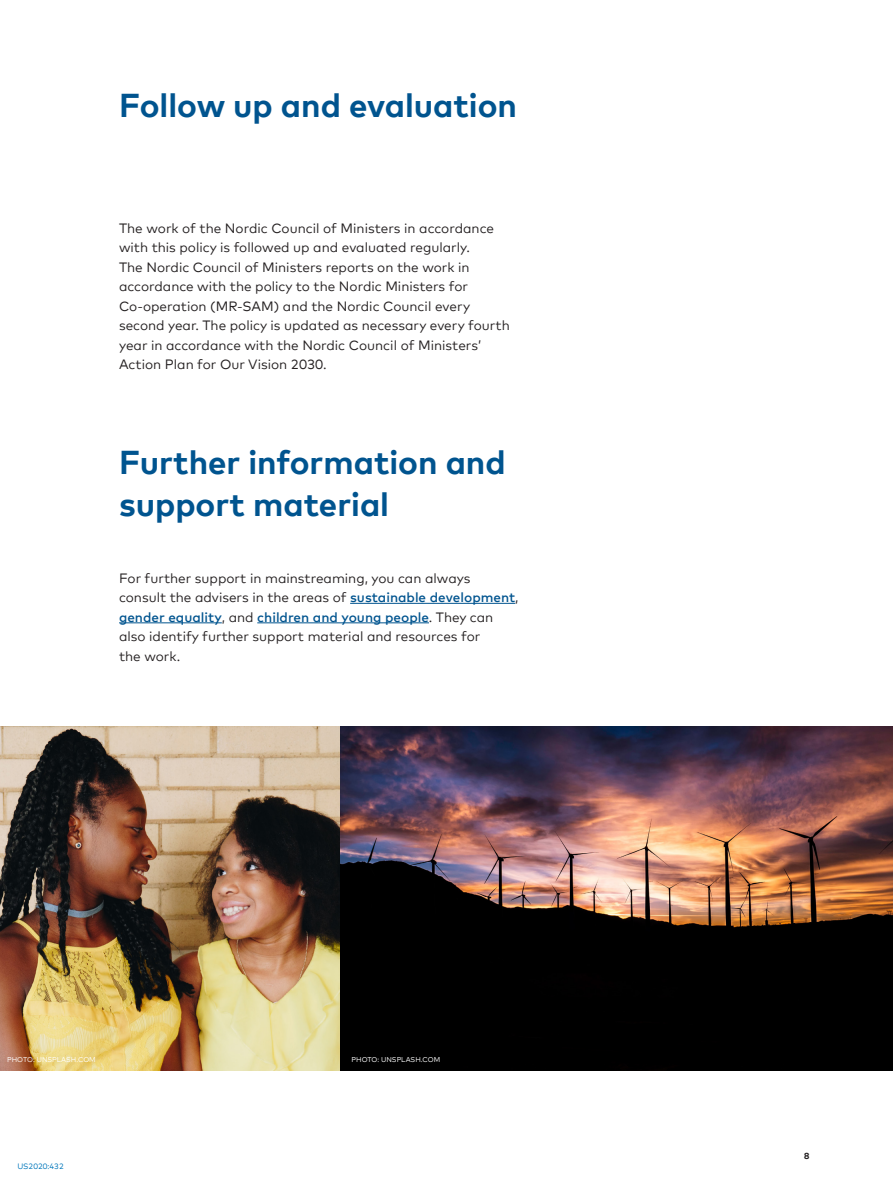
<style>
.page{position:relative;width:893px;height:1191px;background:#fff}
.page>*{position:absolute;margin:0;border:0;box-sizing:border-box;transform-origin:0 0}
.Regular___Punkt_22_2{font:700 33px/42px "Mark Offc Pro";color:#00548f}
.Regular___Punkt_9_13{font:13.5px/19.5px "Mark Offc Pro";color:#231f20}
.t1{font:700 8.7px "Mark Offc Pro";color:#231f20}
.Regular___Punkt_10_1{font:7.8px "Mark Offc Pro";color:#07b}
.Regular___Punkt_10_1-2{font:7.05px "Mark Offc Pro";color:#fff}
.s1{font-weight:500;color:#00548f}
</style>
<div class="page">
<hr style="left:350px;top:603px;width:165px;height:1px;background:#00548f">
<hr style="left:119px;top:622px;width:103px;height:1px;background:#00548f">
<hr style="left:257px;top:622px;width:172px;height:1px;background:#00548f">
<img style="left:0;top:726px;width:340px;height:344px">
<img style="left:340px;top:726px;width:553px;height:344px">
<p class="Regular___Punkt_22_2" style="left:119px;top:82px;width:399px">Follow up and evaluation</p>
<p class="Regular___Punkt_9_13" style="left:119px;top:217px;width:392px">The work of the Nordic Council of Ministers in accordance with this policy is followed up and evaluated regularly.<br>The Nordic Council of Ministers reports on the work in accordance with the policy to the Nordic Ministers for Co-operation (MR-SAM) and the Nordic Council every second year. The policy is updated as necessary every fourth year in accordance with the Nordic Council of Ministers’ Action Plan for Our Vision 2030.</p>
<p class="Regular___Punkt_22_2" style="left:119px;top:439px;width:388px">Further information and support material</p>
<p class="Regular___Punkt_9_13" style="left:119px;top:567px;width:401px">For further support in mainstreaming, you can always consult the advisers in the areas of <span class="s1">sustainable development</span>, <span class="s1">gender equality</span>, and <span class="s1">children and young people</span>. They can also identify further support material and resources for<br>the work.</p>
<p class="Regular___Punkt_10_1-2" style="left:7px;top:1054px;width:90px">PHOTO: UNSPLASH.COM</p>
<p class="Regular___Punkt_10_1-2" style="left:351px;top:1054px;width:90px">PHOTO: UNSPLASH.COM</p>
<p class="Regular___Punkt_10_1" style="left:17px;top:1160px;width:48px">US2020:432</p>
<p class="t1" style="left:804px;top:1149px;width:7px">8</p>
</div>
